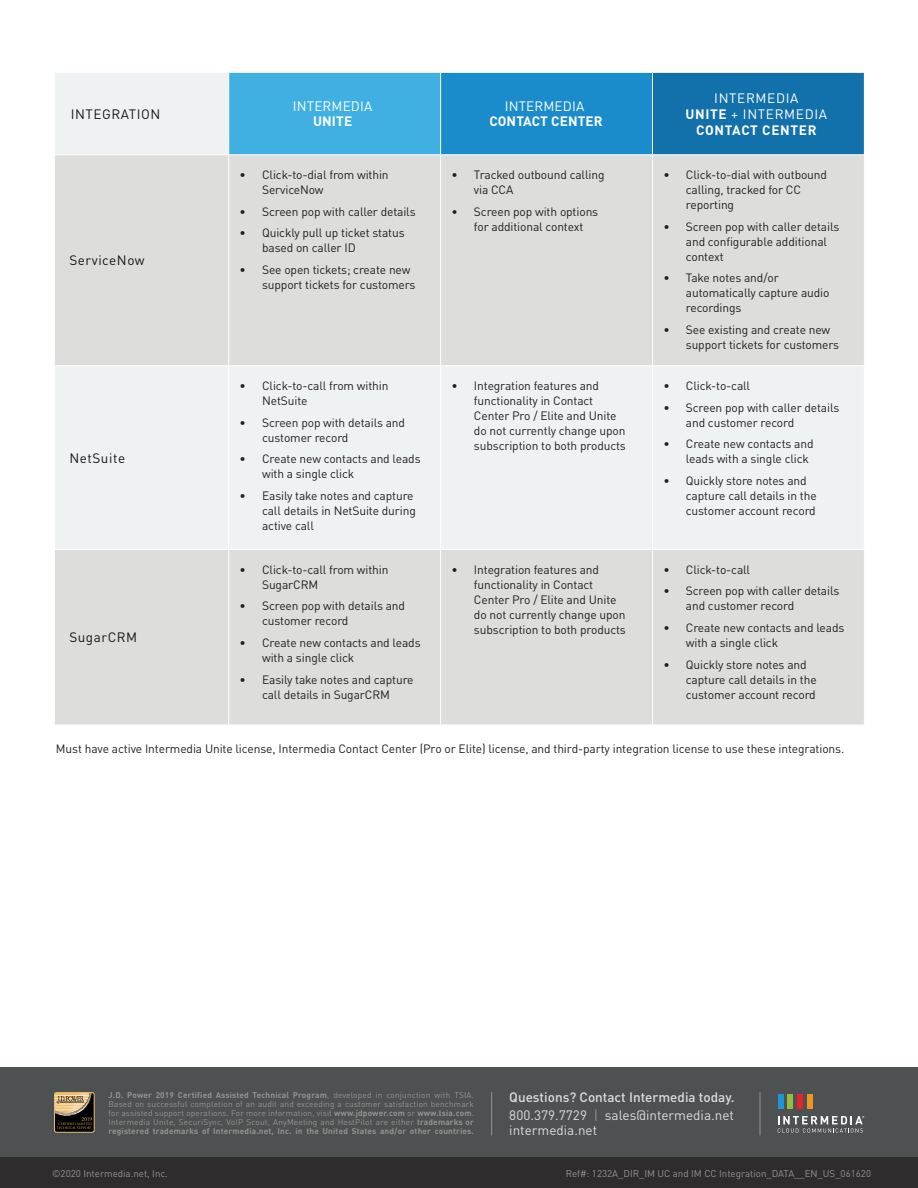
<style>
.page{position:relative;width:918px;height:1188px;background:#fff}
.page>*{position:absolute;margin:0;border:0;box-sizing:border-box;transform-origin:0 0}
.t1{font:13.5px "DINOT";color:#dddddb}
.Header_4{font:13.5px/16.2px "DINOT";letter-spacing:.05em;color:#fff;text-align:center}
.t2{font:13.5px "DINOT";letter-spacing:.04em;color:#171717}
.t3{font:500 13.5px "DINOT";color:#dddddb}
.Header_4-2{font:700 13.5px/15px "DINOT";letter-spacing:.01em;color:#fff;text-align:center}
.Header_4-3{font:13.5px/15px "DINOT";letter-spacing:.01em;color:#fff;text-align:center}
.t4{font:12px/15px "DINOT";letter-spacing:-.01em;color:#231f20}
.t5{font:9.75px "DINOT";color:#949392}
.t6{font:8.25px/9px "DINOT";letter-spacing:.02em;color:#949291;text-align:justify}
.t7{font:700 8.25px/9px "DINOT";letter-spacing:.02em;color:#949291}
.s1{font-weight:700}
.s2{font-weight:400}
.s3{color:#949392}
</style>
<div class="page">
<div style="left:0;top:1067px;width:918px;height:121px;background:#4e5151"></div>
<div style="left:0;top:1158px;width:918px;height:30px;background:#2e2c2c"></div>
<hr style="left:491px;top:1092px;width:1px;height:44px;background:#949392">
<hr style="left:760px;top:1092px;width:1px;height:44px;background:#949392">
<div style="left:54px;top:1093px;width:40px;height:39px;background:#000;border-radius:2px"></div>
<div style="left:54px;top:1092px;width:41px;height:41px;border:1px solid #eebd6d;border-radius:2px"></div>
<svg style="left:54px;top:1093px;width:38px;height:36px"></svg>
<div style="left:807px;top:1094px;width:6px;height:15px;background:#ed9520"></div>
<div style="left:778px;top:1094px;width:5px;height:15px;background:#1e96d3"></div>
<div style="left:788px;top:1094px;width:5px;height:15px;background:#95bc3e"></div>
<div style="left:797px;top:1094px;width:6px;height:15px;background:#ea2329"></div>
<svg style="left:778px;top:1116px;width:86px;height:17px"></svg>
<div style="left:55px;top:73px;width:809px;height:476px;background:#eff2f3"></div>
<div style="left:229px;top:72px;width:212px;height:83px;background:#3fb0e1"></div>
<div style="left:441px;top:72px;width:211px;height:83px;background:#1a8ccc"></div>
<div style="left:652px;top:72px;width:212px;height:83px;background:#1270aa"></div>
<div style="left:55px;top:155px;width:809px;height:210px;background:#dddddb"></div>
<div style="left:55px;top:550px;width:809px;height:175px;background:#dddddb"></div>
<hr style="left:54px;top:154px;width:175px;height:1px;background:#fff">
<hr style="left:229px;top:154px;width:212px;height:1px;background:#fff">
<hr style="left:441px;top:154px;width:211px;height:1px;background:#fff">
<hr style="left:652px;top:154px;width:213px;height:1px;background:#fff">
<hr style="left:54px;top:365px;width:175px;height:1px;background:#fff">
<hr style="left:229px;top:365px;width:212px;height:1px;background:#fff">
<hr style="left:441px;top:365px;width:211px;height:1px;background:#fff">
<hr style="left:652px;top:365px;width:213px;height:1px;background:#fff">
<hr style="left:228px;top:73px;width:1px;height:81px;background:#fff">
<hr style="left:228px;top:155px;width:1px;height:210px;background:#fff">
<hr style="left:440px;top:155px;width:1px;height:210px;background:#fff">
<hr style="left:652px;top:155px;width:1px;height:210px;background:#fff">
<hr style="left:228px;top:366px;width:1px;height:183px;background:#fff">
<hr style="left:440px;top:366px;width:1px;height:183px;background:#fff">
<hr style="left:652px;top:366px;width:1px;height:183px;background:#fff">
<hr style="left:228px;top:550px;width:1px;height:175px;background:#fff">
<hr style="left:440px;top:549px;width:1px;height:176px;background:#fff">
<hr style="left:652px;top:549px;width:1px;height:176px;background:#fff">
<hr style="left:229px;top:72px;width:212px;height:1px;background:#fff">
<hr style="left:441px;top:72px;width:211px;height:1px;background:#fff">
<hr style="left:440px;top:73px;width:1px;height:81px;background:#fff">
<hr style="left:652px;top:72px;width:213px;height:1px;background:#fff">
<hr style="left:652px;top:73px;width:1px;height:81px;background:#fff">
<p class="t2" style="left:71px;top:105px;width:91px">INTEGRATION</p>
<p class="Header_4-3" style="left:293px;top:99px;width:81px">INTERMEDIA<br><span class="s1">UNITE</span></p>
<p class="Header_4-2" style="left:489px;top:98px;width:115px"><span class="s2">INTERMEDIA<br></span>CONTACT CENTER</p>
<p class="Header_4" style="left:685px;top:89px;width:143px">INTERMEDIA<br><span class="s1">UNITE</span> + INTERMEDIA<br><span class="s1">CONTACT CENTER</span></p>
<p class="t2" style="left:69px;top:252px;width:77px">ServiceNow</p>
<p class="t2" style="left:69px;top:449px;width:57px">NetSuite</p>
<p class="t2" style="left:69px;top:629px;width:69px">SugarCRM</p>
<p class="t4" style="left:262px;top:167px;width:128px;text-indent:-22px">• Click-to-dial from within<br>ServiceNow</p>
<p class="t4" style="left:240px;top:204px;width:178px">• Screen pop with caller details</p>
<p class="t4" style="left:262px;top:225px;width:144px;text-indent:-22px">• Quickly pull up ticket status based on caller ID</p>
<p class="t4" style="left:262px;top:262px;width:155px;text-indent:-22px">• See open tickets; create new support tickets for customers</p>
<p class="t4" style="left:262px;top:378px;width:128px;text-indent:-22px">• Click-to-call from within<br>NetSuite</p>
<p class="t4" style="left:262px;top:415px;width:145px;text-indent:-22px">• Screen pop with details and customer record</p>
<p class="t4" style="left:262px;top:451px;width:160px;text-indent:-22px">• Create new contacts and leads with a single click</p>
<p class="t4" style="left:262px;top:488px;width:155px;text-indent:-22px">• Easily take notes and capture call details in NetSuite during active call</p>
<p class="t4" style="left:262px;top:562px;width:128px;text-indent:-22px">• Click-to-call from within<br>SugarCRM</p>
<p class="t4" style="left:262px;top:598px;width:145px;text-indent:-22px">• Screen pop with details and customer record</p>
<p class="t4" style="left:262px;top:635px;width:160px;text-indent:-22px">• Create new contacts and leads with a single click</p>
<p class="t4" style="left:240px;top:672px;width:176px;text-align:center">• Easily take notes and capture call details in SugarCRM</p>
<p class="t4" style="left:474px;top:167px;width:132px;text-indent:-22px">• Tracked outbound calling via CCA</p>
<p class="t4" style="left:474px;top:204px;width:126px;text-indent:-22px">• Screen pop with options for additional context</p>
<p class="t4" style="left:686px;top:167px;width:143px;text-indent:-22px">• Click-to-dial with outbound calling, tracked for CC reporting</p>
<p class="t4" style="left:686px;top:219px;width:155px;text-indent:-22px">• Screen pop with caller details and configurable additional context</p>
<p class="t4" style="left:686px;top:270px;width:145px;text-indent:-22px">• Take notes and/or automatically capture audio recordings</p>
<p class="t4" style="left:686px;top:322px;width:155px;text-indent:-22px">• See existing and create new support tickets for customers</p>
<p class="t4" style="left:474px;top:378px;width:153px;text-indent:-22px">• Integration features and functionality in Contact<br>Center Pro / Elite and Unite do not currently change upon subscription to both products</p>
<p class="t4" style="left:663px;top:378px;width:88px">• Click-to-call</p>
<p class="t4" style="left:686px;top:400px;width:155px;text-indent:-22px">• Screen pop with caller details and customer record</p>
<p class="t4" style="left:686px;top:436px;width:129px;text-indent:-22px">• Create new contacts and leads with a single click</p>
<p class="t4" style="left:686px;top:473px;width:132px;text-indent:-22px">• Quickly store notes and capture call details in the customer account record</p>
<p class="t4" style="left:474px;top:562px;width:153px;text-indent:-22px">• Integration features and functionality in Contact<br>Center Pro / Elite and Unite do not currently change upon subscription to both products</p>
<p class="t4" style="left:663px;top:562px;width:88px">• Click-to-call</p>
<p class="t4" style="left:686px;top:583px;width:155px;text-indent:-22px">• Screen pop with caller details and customer record</p>
<p class="t4" style="left:686px;top:620px;width:160px;text-indent:-22px">• Create new contacts and leads with a single click</p>
<p class="t4" style="left:686px;top:657px;width:132px;text-indent:-22px">• Quickly store notes and capture call details in the customer account record</p>
<p class="t4" style="left:56px;top:741px;width:790px">Must have active Intermedia Unite license, Intermedia Contact Center (Pro or Elite) license, and third-party integration license to use these integrations.</p>
<p class="t6" style="left:109px;top:1090px;width:367px"><span class="s1">J.D. Power 2019 Certified Assisted Technical Program</span>, developed in conjunction with TSIA.<br>Based on successful completion of an audit and exceeding a customer satisfaction benchmark for assisted support operations. For more information, visit <span class="s1">www.jdpower.com</span> or <span class="s1">www.tsia.com</span>.</p>
<p class="t7" style="left:109px;top:1117px;width:367px"><span class="s2">Intermedia Unite, SecuriSync, VoIP Scout, AnyMeeting and HostPilot are either</span> trademarks or registered trademarks of Intermedia.net, Inc. in the United States and/or other countries.</p>
<p class="t3" style="left:509px;top:1089px;width:227px">Questions? Contact Intermedia today.</p>
<p class="t1" style="left:509px;top:1107px;width:226px">800.379.7729 <span class="s3">|</span> sales@intermedia.net</p>
<p class="t1" style="left:509px;top:1122px;width:89px">intermedia.net</p>
<p class="t5" style="left:52px;top:1167px;width:117px">©2020 Intermedia.net, Inc.</p>
<p class="t5" style="left:566px;top:1167px;width:307px">Ref#: 1232A_DIR_IM UC and IM CC Integration_DATA__EN_US_061620</p>
</div>
